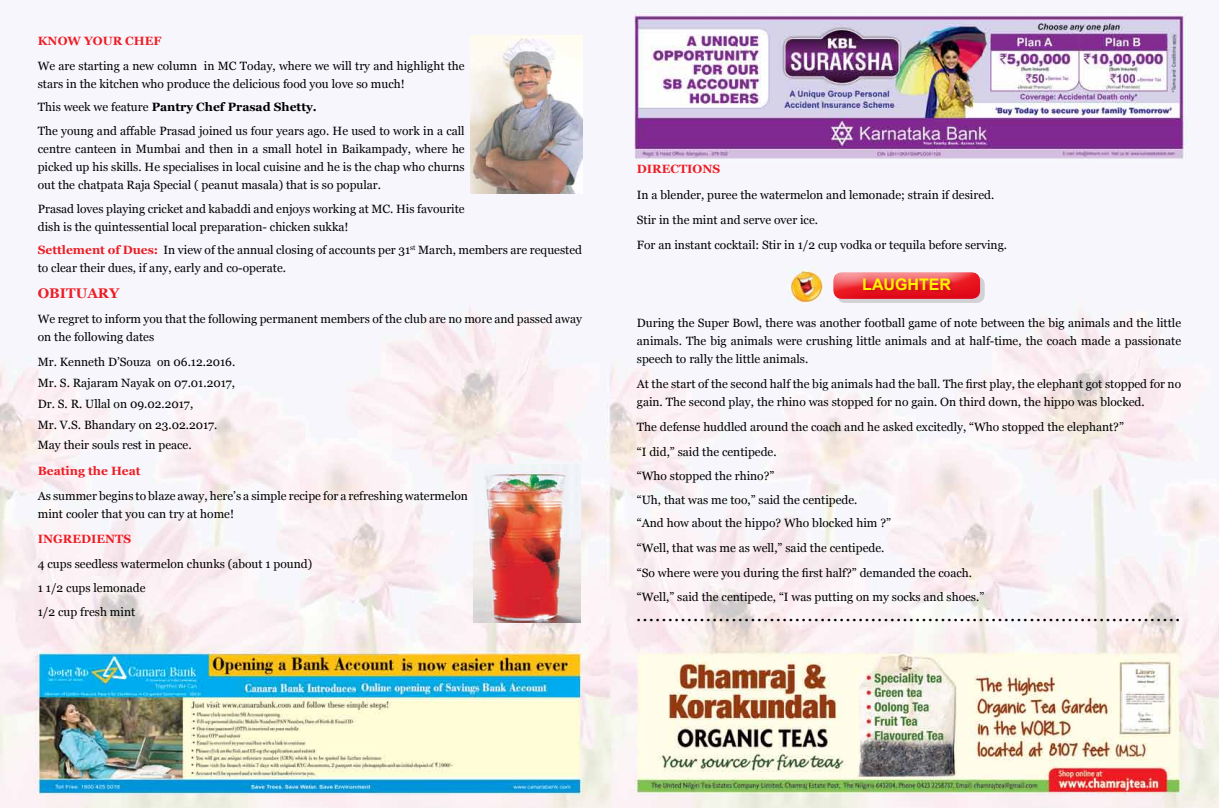
<style>
.page{position:relative;width:1219px;height:808px;background:#fff}
.page>*{position:absolute;margin:0;border:0;box-sizing:border-box;transform-origin:0 0}
.t1{font:700 16px "Arial";color:#fff200}
.t2{font:700 14px "Georgia";color:#ed1d24}
.t3{font:12px/18px "Georgia";color:#000}
.t4{font:700 12px "Georgia";color:#ed1d24}
.t5{font:10px "Georgia";color:#000}
.s1{font-weight:700}
.s2{font-weight:700;color:#ed1d24}
</style>
<div class="page">
<img style="left:0;top:11px;width:1219px;height:797px">
<img style="left:470px;top:35px;width:112px;height:159px">
<div style="left:837px;top:276px;width:147px;height:27px;background:#d2d1d6"></div>
<div style="left:833px;top:272px;width:149px;height:28px;background:#ec008c;opacity:.75"></div>
<div style="left:865px;top:280px;width:88px;height:12px;background:#000;opacity:.1"></div>
<img style="left:474px;top:464px;width:107px;height:159px">
<img style="left:787px;top:267px;width:37px;height:37px">
<p class="t4" style="left:38px;top:31px;width:125px">Know your Chef</p>
<p class="t3" style="left:38px;top:56px;width:428px">We are starting a new column in MC Today, where we will try and highlight the stars in the kitchen who produce the delicious food you love so much!</p>
<p class="t3" style="left:38px;top:95px;width:428px;line-height:23.7px">This week we feature <span class="s1">Pantry Chef Prasad Shetty.<br></span>The young and affable Prasad joined us four years ago. He used to work in a call</p>
<p class="t3" style="left:38px;top:139px;width:428px;text-align:justify">centre canteen in Mumbai and then in a small hotel in Baikampady, where he picked up his skills. He specialises in local cuisine and he is the chap who churns out the chatpata Raja Special ( peanut masala) that is so popular.</p>
<p class="t3" style="left:38px;top:199px;width:428px">Prasad loves playing cricket and kabaddi and enjoys working at MC. His favourite dish is the quintessential local preparation- chicken sukka!</p>
<p class="t3" style="left:38px;top:241px;width:546px"><span class="s2">Settlement of Dues:</span> In view of the annual closing of accounts per 31<sup>st</sup> March, members are requested to clear their dues, if any, early and co-operate.</p>
<p class="t2" style="left:38px;top:282px;width:11px">Obit</p>
<p class="t2" style="left:76px;top:282px;width:45px">uary</p>
<p class="t3" style="left:38px;top:309px;width:546px">We regret to inform you that the following permanent members of the club are no more and passed away on the following dates</p>
<p class="t3" style="left:38px;top:351px;width:199px;line-height:20.8px">Mr. Kenneth D’Souza on 06.12.2016.<br>Mr. S. Rajaram Nayak on 07.01.2017,<br>Dr. S. R. Ullal on 09.02.2017,<br>Mr. V.S. Bhandary on 23.02.2017.<br>May their souls rest in peace.</p>
<p class="t4" style="left:38px;top:461px;width:104px">Beating the Heat</p>
<p class="t3" style="left:38px;top:486px;width:432px">As summer begins to blaze away, here’s a simple recipe for a refreshing watermelon mint cooler that you can try at home!</p>
<p class="t4" style="left:38px;top:530px;width:94px">INGREDIENTS</p>
<p class="t3" style="left:38px;top:552px;width:276px;line-height:23.7px">4 cups seedless watermelon chunks (about 1 pound)<br>1 1/2 cups lemonade<br>1/2 cup fresh mint</p>
<p class="t4" style="left:637px;top:160px;width:66px">DIRECTIONS</p>
<p class="t3" style="left:637px;top:181px;width:372px;line-height:25.2px">In a blender, puree the watermelon and lemonade; strain if desired.<br>Stir in the mint and serve over ice.<br>For an instant cocktail: Stir in 1/2 cup vodka or tequila before serving.</p>
<h1 class="t1" style="left:862px;top:273px;width:90px">LAUGHTER</h1>
<p class="t3" style="left:637px;top:313px;width:546px;text-align:justify">During the Super Bowl, there was another football game of note between the big animals and the little animals. The big animals were crushing little animals and at half-time, the coach made a passionate speech to rally the little animals.</p>
<p class="t3" style="left:637px;top:374px;width:546px">At the start of the second half the big animals had the ball. The first play, the elephant got stopped for no gain. The second play, the rhino was stopped for no gain. On third down, the hippo was blocked.</p>
<p class="t3" style="left:637px;top:414px;width:489px;line-height:25.2px">The defense huddled around the coach and he asked excitedly, “Who stopped the elephant?” “I did,” said the centipede.</p>
<p class="t3" style="left:637px;top:463px;width:349px;line-height:24.3px">“Who stopped the rhino?”<br>“Uh, that was me too,” said the centipede.<br>“And how about the hippo? Who blocked him ?”<br>“Well, that was me as well,” said the centipede.<br>“So where were you during the first half?” demanded the coach. “Well,” said the centipede, “I was putting on my socks and shoes.”</p>
<p class="t5" style="left:637px;top:612px;width:544px">• • • • • • • • • • • • • • • • • • • • • • • • • • • • • • • • • • • • • • • • • • • • • • • • • • • • • • • • • • • • • • • • • • • • • • • • • • • • • • • • • • • • • •</p>
</div>
